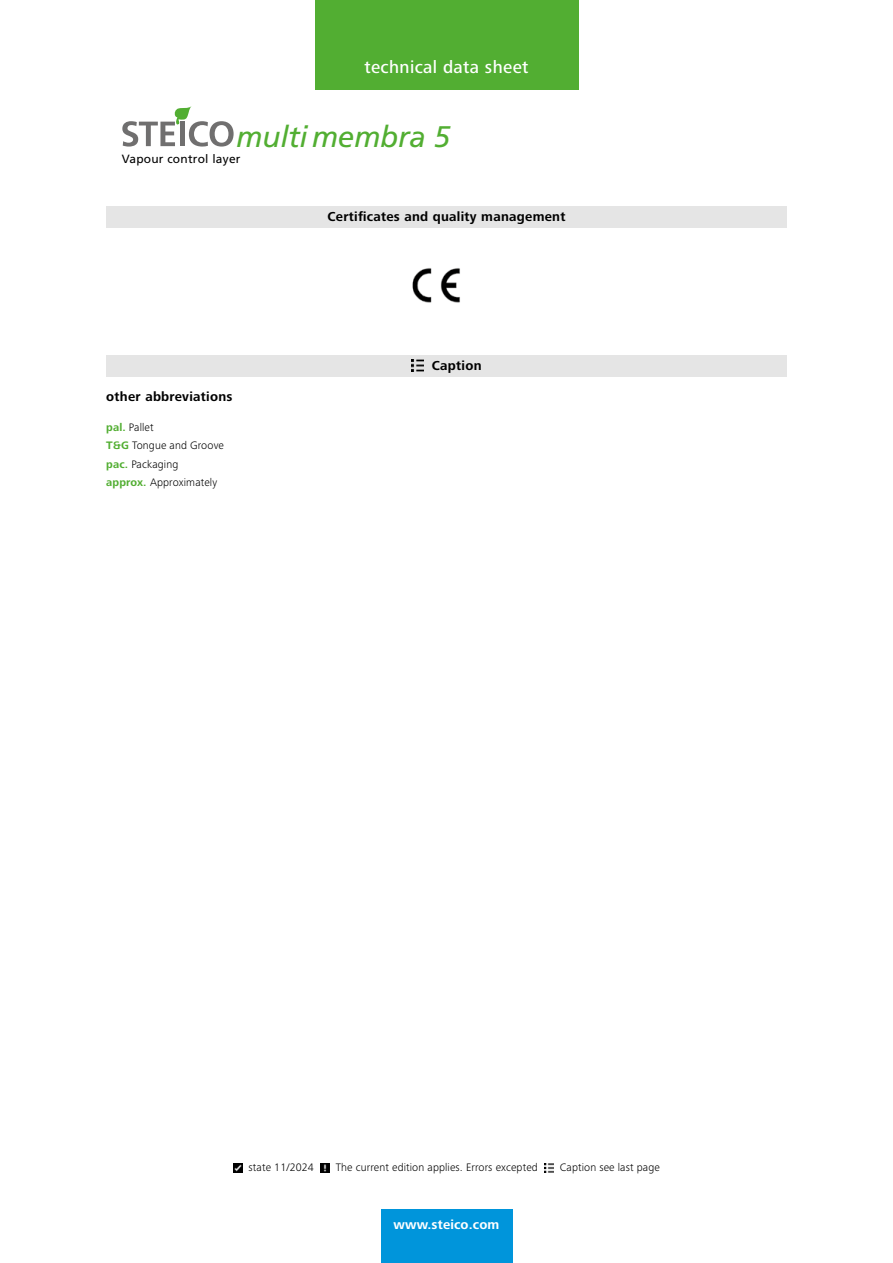
<style>
.page{position:relative;width:893px;height:1263px;background:#fff}
.page>*{position:absolute;margin:0;border:0;box-sizing:border-box;transform-origin:0 0}
.t1{font:italic 29.7px "Frutiger";letter-spacing:-.01em;color:#52ae32}
.t2{font:500 18px "Frutiger Next LTW1 G";letter-spacing:.02em;color:#fff}
.t3{font:700 13.5px "Frutiger Next LTW1 G";letter-spacing:.02em;color:#000}
.t4{font:700 13.5px "Frutiger Next LTW1 G";letter-spacing:.01em;color:#fff}
.t5{font:12px "Frutiger";letter-spacing:.02em;color:#000}
.t6{font:300 11.25px/18.5px "Frutiger Next LTW1 G";letter-spacing:.01em;color:#000}
.s1{font-weight:700;color:#52ae32}
</style>
<div class="page">
<svg style="left:122px;top:106px;width:112px;height:41px"></svg>
<div style="left:106px;top:206px;width:681px;height:21px;background:#e5e5e5"></div>
<img style="left:412px;top:268px;width:48px;height:35px">
<div style="left:106px;top:355px;width:681px;height:22px;background:#e5e5e5"></div>
<svg style="left:411px;top:360px;width:12px;height:12px"></svg>
<div style="left:315px;top:0;width:263px;height:89px;background:#52ae32"></div>
<div style="left:381px;top:1210px;width:131px;height:53px;background:#0095db"></div>
<svg style="left:233px;top:1163px;width:9px;height:9px"></svg>
<svg style="left:320px;top:1163px;width:10px;height:9px"></svg>
<svg style="left:544px;top:1163px;width:10px;height:9px"></svg>
<h2 class="t2" style="left:364px;top:56px;width:166px">technical data sheet</h2>
<h1 class="t1" style="left:236px;top:119px;width:215px">multimembra 5</h1>
<p class="t5" style="left:122px;top:151px;width:120px">Vapour control layer</p>
<p class="t3" style="left:106px;top:389px;width:128px">other abbreviations</p>
<p class="t6" style="left:106px;top:418px;width:119px"><span class="s1">pal.</span> Pallet<br><span class="s1">T&amp;G</span> Tongue and Groove <span class="s1">pac.</span> Packaging<br><span class="s1">approx.</span> Approximately</p>
<p class="t3" style="left:327px;top:209px;width:240px">Certificates and quality management</p>
<p class="t3" style="left:432px;top:358px;width:51px">Caption</p>
<p class="t6" style="left:249px;top:1158px;width:67px">state 11/2024</p>
<p class="t6" style="left:336px;top:1158px;width:204px">The current edition applies. Errors excepted</p>
<p class="t6" style="left:560px;top:1158px;width:101px">Caption see last page</p>
<p class="t4" style="left:394px;top:1217px;width:107px">www.steico.com</p>
</div>
